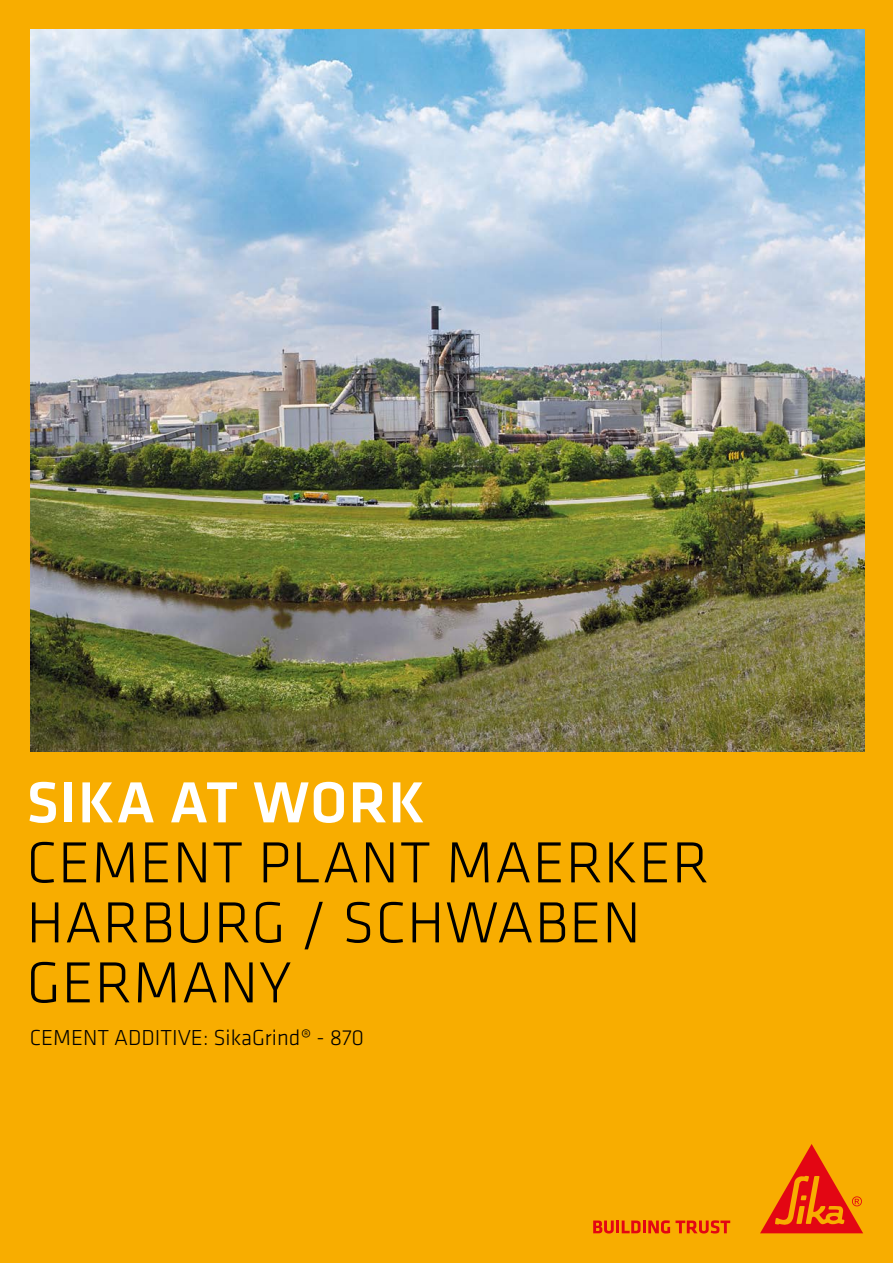
<style>
.page{position:relative;width:893px;height:1263px;background:#f8ad00}
.page>*{position:absolute;margin:0;border:0;box-sizing:border-box;transform-origin:0 0}
.t1{font:300 60px/60px "Klavika";letter-spacing:.015em;color:#000}
.t2{font:500 60px "Klavika";letter-spacing:.015em;color:#fff}
.t3{font:300 22.5px "Klavika";color:#000}
</style>
<div class="page">
<svg style="left:593px;top:1220px;width:137px;height:13px"></svg>
<svg style="left:760px;top:1144px;width:103px;height:89px"></svg>
<img style="left:31px;top:30px;width:833px;height:722px">
<p class="t2" style="left:27px;top:762px;width:400px">SIKA AT WORK</p>
<p class="t1" style="left:27px;top:832px;width:684px">CEMENT PLANT MAERKER<br>HARBURG / SCHWABEN<br>GERMANY</p>
<p class="t3" style="left:30px;top:1024px;width:336px">CEMENT ADDITIVE: SikaGrind® - 870</p>
</div>
